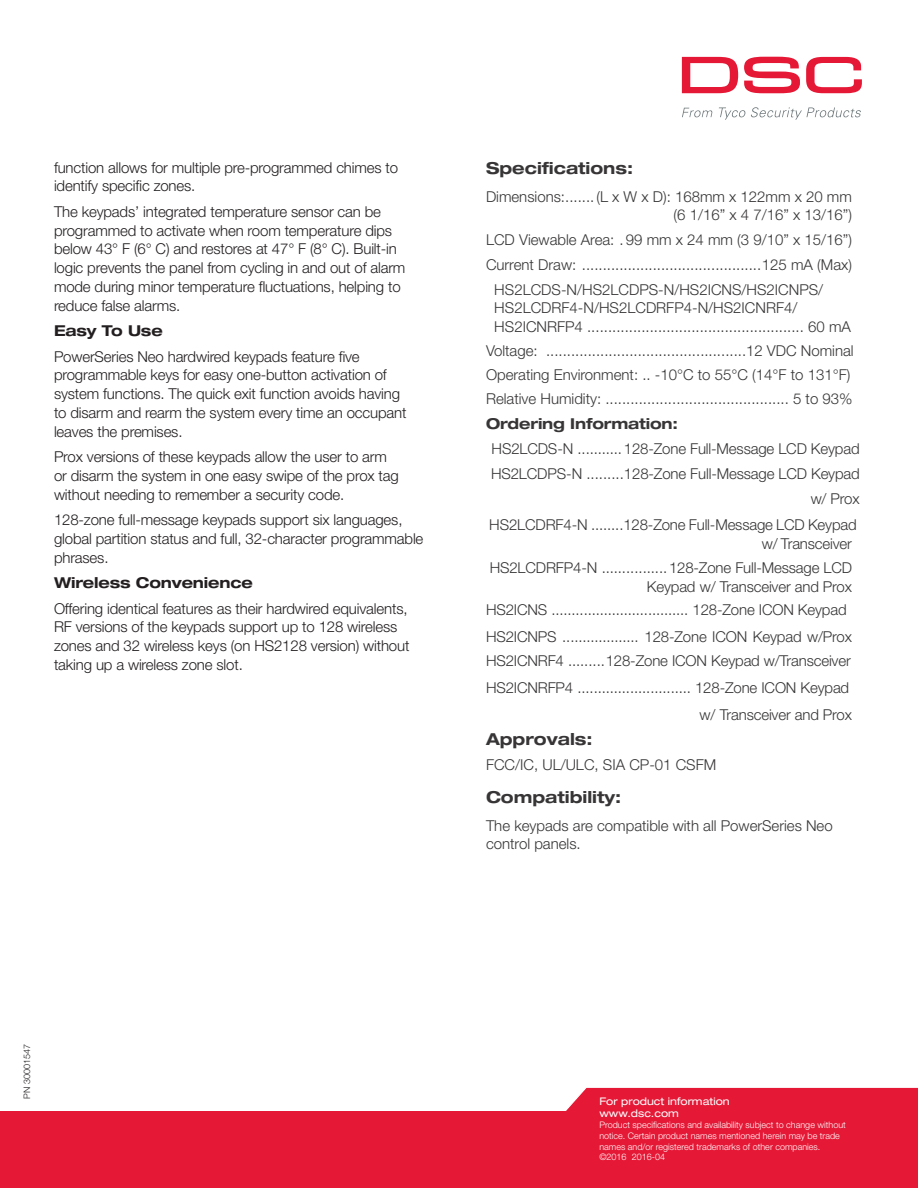
<style>
.page{position:relative;width:918px;height:1188px;background:#fff}
.page>*{position:absolute;margin:0;border:0;box-sizing:border-box;transform-origin:0 0}
.t1{font:700 expanded 16.5px "Helvetica Neue LT Std";color:#373535}
.t2{font:300 15px/18.8px "Helvetica Neue LT Pro";letter-spacing:-.01em;color:#373535}
.t3{font:300 15px/18.8px "Helvetica Neue LT Pro";letter-spacing:-.01em;color:#231f20}
.t4{font:700 expanded 15px "Helvetica Neue LT Std";letter-spacing:-.01em;color:#231f20}
.t5{font:700 expanded 15px "Helvetica Neue LT Std";letter-spacing:-.01em;color:#373535}
.t6{font:expanded 10.5px/12.6px "Helvetica Neue LT Std";color:#fff}
.t7{font:300 9px/10.8px "Helvetica Neue LT Pro";color:#fff}
.t8{font:300 9px "Helvetica Neue LT Pro";color:#231f20}
</style>
<div class="page">
<svg style="left:0;top:1087px;width:918px;height:101px;background:#e83b54"></svg>
<svg style="left:682px;top:57px;width:56px;height:36px"></svg>
<svg style="left:744px;top:57px;width:56px;height:36px"></svg>
<svg style="left:806px;top:57px;width:56px;height:36px"></svg>
<svg style="left:682px;top:108px;width:31px;height:9px"></svg>
<svg style="left:719px;top:107px;width:142px;height:13px"></svg>
<p class="t3" style="left:54px;top:158px;width:346px">function allows for multiple pre-programmed chimes to identify specific zones.</p>
<p class="t3" style="left:54px;top:202px;width:353px">The keypads’ integrated temperature sensor can be programmed to activate when room temperature dips below 43° F (6° C) and restores at 47° F (8° C). Built-in logic prevents the panel from cycling in and out of alarm mode during minor temperature fluctuations, helping to reduce false alarms.</p>
<p class="t4" style="left:54px;top:321px;width:110px">Easy To Use</p>
<p class="t3" style="left:54px;top:347px;width:354px">PowerSeries Neo hardwired keypads feature five programmable keys for easy one-button activation of system functions. The quick exit function avoids having to disarm and rearm the system every time an occupant leaves the premises.</p>
<p class="t3" style="left:54px;top:447px;width:346px">Prox versions of these keypads allow the user to arm or disarm the system in one easy swipe of the prox tag without needing to remember a security code.</p>
<p class="t3" style="left:54px;top:510px;width:371px">128-zone full-message keypads support six languages, global partition status and full, 32-character programmable phrases.</p>
<p class="t4" style="left:54px;top:573px;width:200px">Wireless Convenience</p>
<p class="t3" style="left:54px;top:599px;width:357px">Offering identical features as their hardwired equivalents, RF versions of the keypads support up to 128 wireless zones and 32 wireless keys (on HS2128 version) without taking up a wireless zone slot.</p>
<p class="t1" style="left:486px;top:158px;width:149px">Specifications:</p>
<p class="t2" style="left:486px;top:187px;width:367px;text-align:right">Dimensions: .......(L x W x D): 168mm x 122mm x 20 mm (6 1/16” x 4 7/16” x 13/16”)</p>
<p class="t2" style="left:486px;top:230px;width:367px">LCD Viewable Area: . 99 mm x 24 mm (3 9/10” x 15/16”)</p>
<p class="t2" style="left:486px;top:255px;width:367px">Current Draw: ...........................................125 mA (Max)</p>
<p class="t2" style="left:494px;top:280px;width:330px">HS2LCDS-N/HS2LCDPS-N/HS2ICNS/HS2ICNPS/</p>
<p class="t2" style="left:494px;top:298px;width:358px">HS2LCDRF4-N/HS2LCDRFP4-N/HS2ICNRF4/<br>HS2ICNRFP4 .................................................... 60 mA</p>
<p class="t2" style="left:486px;top:338px;width:369px;line-height:24.2px">Voltage: ................................................12 VDC Nominal<br>Operating Environment: .. -10°C to 55°C (14°F to 131°F)<br>Relative Humidity: ............................................ 5 to 93%</p>
<p class="t5" style="left:486px;top:414px;width:194px">Ordering Information:</p>
<p class="t2" style="left:491px;top:436px;width:370px;line-height:24.8px;text-align:right">HS2LCDS-N ...........128-Zone Full-Message LCD Keypad<br>HS2LCDPS-N .........128-Zone Full-Message LCD Keypad w/ Prox</p>
<p class="t2" style="left:762px;top:515px;width:96px;text-indent:-272px">HS2LCDRF4-N ........128-Zone Full-Message LCD Keypad w/ Transceiver</p>
<p class="t2" style="left:490px;top:558px;width:364px;text-align:right">HS2LCDRFP4-N ................128-Zone Full-Message LCD<br>Keypad w/ Transceiver and Prox</p>
<p class="t2" style="left:486px;top:596px;width:367px;line-height:27.2px">HS2ICNS .................................. 128-Zone ICON Keypad<br>HS2ICNPS ................... 128-Zone ICON Keypad w/Prox</p>
<p class="t2" style="left:486px;top:646px;width:367px;line-height:27.2px;text-align:right">HS2ICNRF4 .........128-Zone ICON Keypad w/Transceiver<br>HS2ICNRFP4 ............................ 128-Zone ICON Keypad w/ Transceiver and Prox</p>
<p class="t1" style="left:486px;top:729px;width:108px">Approvals:</p>
<p class="t2" style="left:486px;top:755px;width:232px">FCC/IC, UL/ULC, SIA CP-01 CSFM</p>
<p class="t1" style="left:486px;top:787px;width:137px">Compatibility:</p>
<p class="t2" style="left:486px;top:816px;width:348px">The keypads are compatible with all PowerSeries Neo control panels.</p>
<p class="t8" style="left:22px;top:1099px;width:56px;rotate:-90deg">PN 30001547</p>
<p class="t6" style="left:599px;top:1094px;width:132px">For product information www.dsc.com</p>
<p class="t7" style="left:599px;top:1119px;width:248px">Product specifications and availability subject to change without notice. Certain product names mentioned herein may be trade names and/or registered trademarks of other companies. ©2016 2016-04</p>
</div>
